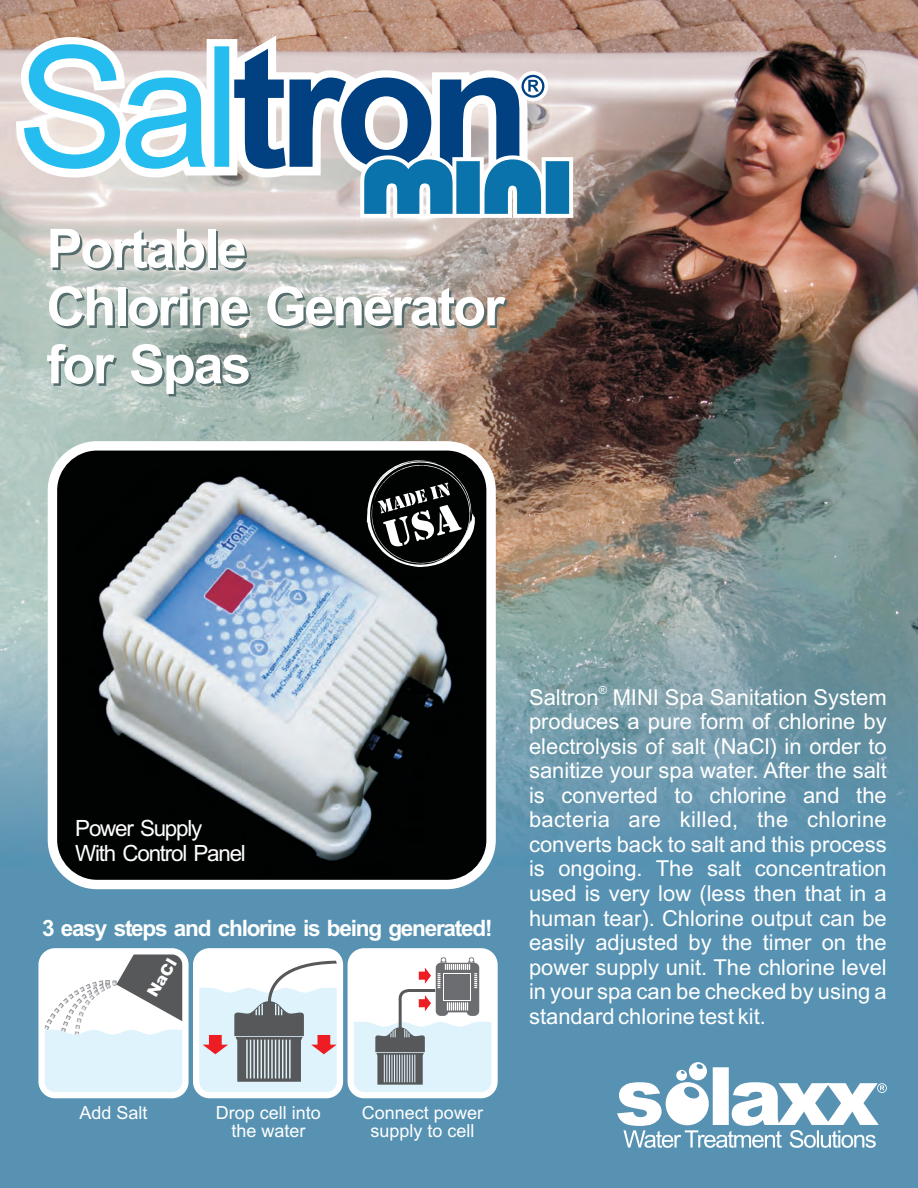
<style>
.page{position:relative;width:918px;height:1188px;background:#fff}
.page>*{position:absolute;margin:0;border:0;box-sizing:border-box;transform-origin:0 0}
.t1{font:700 54px/57.9px "Arial";letter-spacing:-.04em;color:#566d6d}
.t2{font:700 22.65px "Arial";letter-spacing:-.055em;color:#fff}
.t3{font:22.35px/25px "Arial";letter-spacing:-.055em;color:#fff}
.t4{font:22.05px/24.6px "Arial";color:#fff;text-align:justify}
.t5{font:18px/18.1px "Arial";color:#fff;text-align:center}
.t6{font:italic 900 15.6px "Arial";color:#fff}
.t7{font:10.95px "Arial";color:#fff}
</style>
<div class="page">
<img style="left:0;top:0;width:918px;height:591px">
<img style="left:0;top:591px;width:918px;height:597px">
<svg style="left:48px;top:441px;width:448px;height:448px"></svg>
<img style="left:57px;top:451px;width:429px;height:429px;border-radius:40px">
<svg style="left:617px;top:1062px;width:270px;height:86px"></svg>
<svg style="left:16px;top:36px;width:512px;height:142px;background:#c7aa9d"></svg>
<svg style="left:24px;top:44px;width:549px;height:174px"></svg>
<svg style="left:38px;top:948px;width:460px;height:150px"></svg>
<svg style="left:364px;top:457px;width:111px;height:110px;background:#343535"></svg>
<h1 class="t1" style="left:49px;top:227px;width:460px">Portable<br>Chlorine Generator for Spas</h1>
<p class="t3" style="left:75px;top:818px;width:172px">Power Supply<br>With Control Panel</p>
<p class="t2" style="left:42px;top:919px;width:452px">3 easy steps and chlorine is being generated!</p>
<p class="t6" style="left:146px;top:992px;width:43px;rotate:-59deg">NaCl</p>
<p class="t5" style="left:80px;top:1106px;width:70px">Add Salt</p>
<p class="t5" style="left:216px;top:1105px;width:107px">Drop cell into the water</p>
<p class="t5" style="left:362px;top:1106px;width:123px">Connect power supply to cell</p>
<p class="t7" style="left:599px;top:686px;width:10px">®</p>
<p class="t4" style="left:529px;top:687px;width:359px">Saltron MINI Spa Sanitation System produces a pure form of chlorine by electrolysis of salt (NaCl) in order to sanitize your spa water. After the salt is converted to chlorine and the bacteria are killed, the chlorine converts back to salt and this process is ongoing. The salt concentration used is very low (less then that in a human tear). Chlorine output can be easily adjusted by the timer on the power supply unit. The chlorine level in your spa can be checked by using a standard chlorine test kit.</p>
</div>
